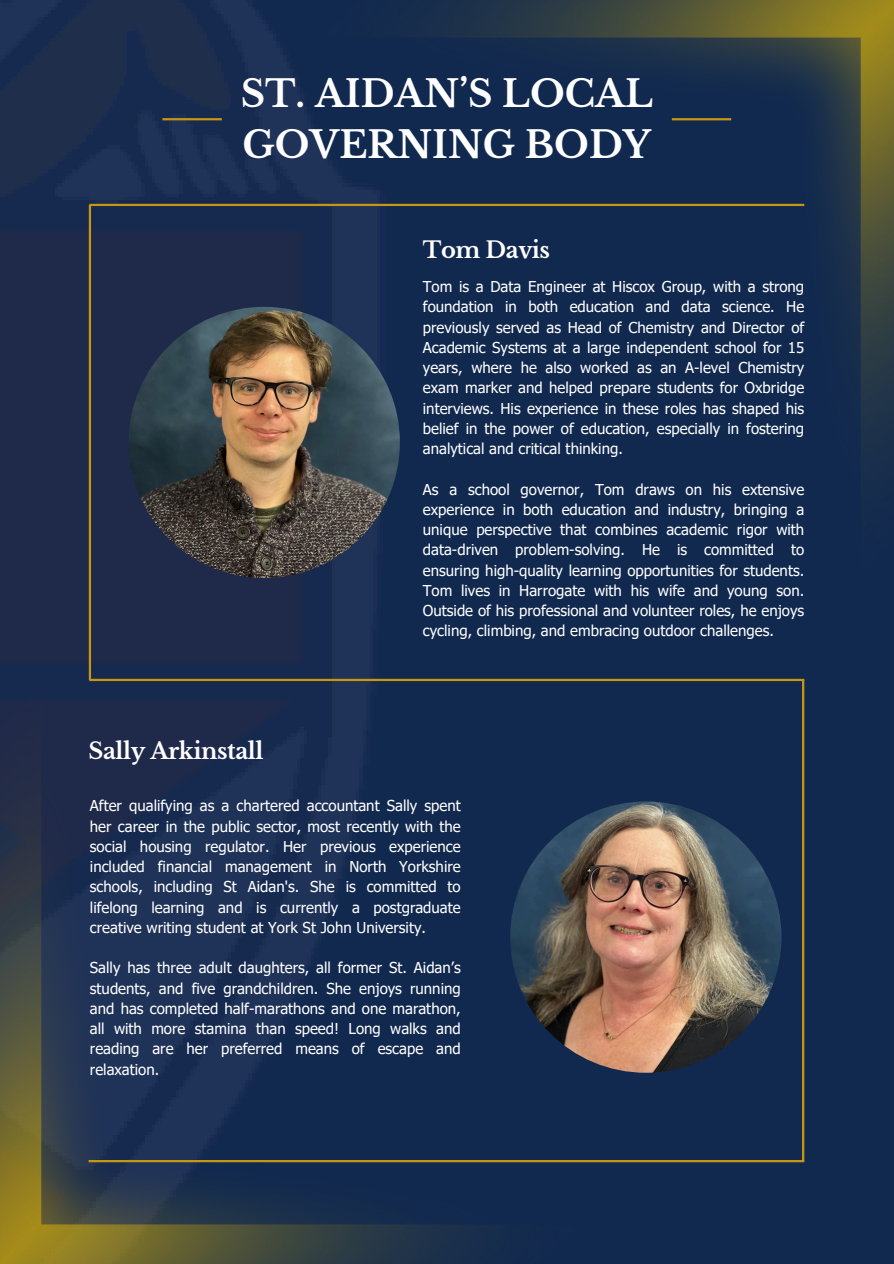
<style>
.page{position:relative;width:894px;height:1264px;background:#fff}
.page>*{position:absolute;margin:0;border:0;box-sizing:border-box;transform-origin:0 0}
.t1{font:700 36.9px/50.7px "Libre Baskerville";color:#fff}
.t2{font:700 22.5px "Libre Baskerville";letter-spacing:-.02em;color:#fff}
.t3{font:15px/20.2px "Tahoma";color:#fff;text-align:justify}
</style>
<div class="page">
<img style="left:0;top:0;width:893px;height:1263px">
<hr style="left:89px;top:678px;width:715px;height:3px;background:#c89612">
<hr style="left:89px;top:204px;width:715px;height:2px;background:#c89612">
<hr style="left:89px;top:1159px;width:715px;height:3px;background:#c89612">
<hr style="left:89px;top:205px;width:2px;height:475px;background:#c89612">
<hr style="left:801px;top:680px;width:3px;height:481px;background:#c89612">
<img style="left:128px;top:307px;width:272px;height:271px;border-radius:50%">
<hr style="left:162px;top:118px;width:60px;height:2px;background:#c89612">
<img style="left:510px;top:801px;width:271px;height:271px;border-radius:50%">
<img style="left:0;top:620px;width:645px;height:643px">
<img style="left:256px;top:0;width:637px;height:641px">
<p class="t1" style="left:241px;top:69px;width:413px">ST. AIDAN’S LOCAL<br>GOVERNING BODY</p>
<p class="t2" style="left:89px;top:737px;width:176px">Sally Arkinstall</p>
<p class="t2" style="left:423px;top:236px;width:129px">Tom Davis</p>
<h2 class="t3" style="left:423px;top:276px;width:383px">Tom is a Data Engineer at Hiscox Group, with a strong foundation in both education and data science. He previously served as Head of Chemistry and Director of Academic Systems at a large independent school for 15 years, where he also worked as an A-level Chemistry exam marker and helped prepare students for Oxbridge interviews. His experience in these roles has shaped his belief in the power of education, especially in fostering analytical and critical thinking.</h2>
<h1 class="t3" style="left:423px;top:478px;width:383px">As a school governor, Tom draws on his extensive experience in both education and industry, bringing a unique perspective that combines academic rigor with data-driven problem-solving. He is committed to ensuring high-quality learning opportunities for students.<br>Tom lives in Harrogate with his wife and young son.<br>Outside of his professional and volunteer roles, he enjoys cycling, climbing, and embracing outdoor challenges.</h1>
<p class="t3" style="left:90px;top:795px;width:372px">After qualifying as a chartered accountant Sally spent her career in the public sector, most recently with the social housing regulator. Her previous experience included financial management in North Yorkshire schools, including St Aidan's. She is committed to lifelong learning and is currently a postgraduate creative writing student at York St John University.</p>
<p class="t3" style="left:90px;top:957px;width:372px">Sally has three adult daughters, all former St. Aidan’s students, and five grandchildren. She enjoys running and has completed half-marathons and one marathon, all with more stamina than speed! Long walks and reading are her preferred means of escape and relaxation.</p>
</div>
